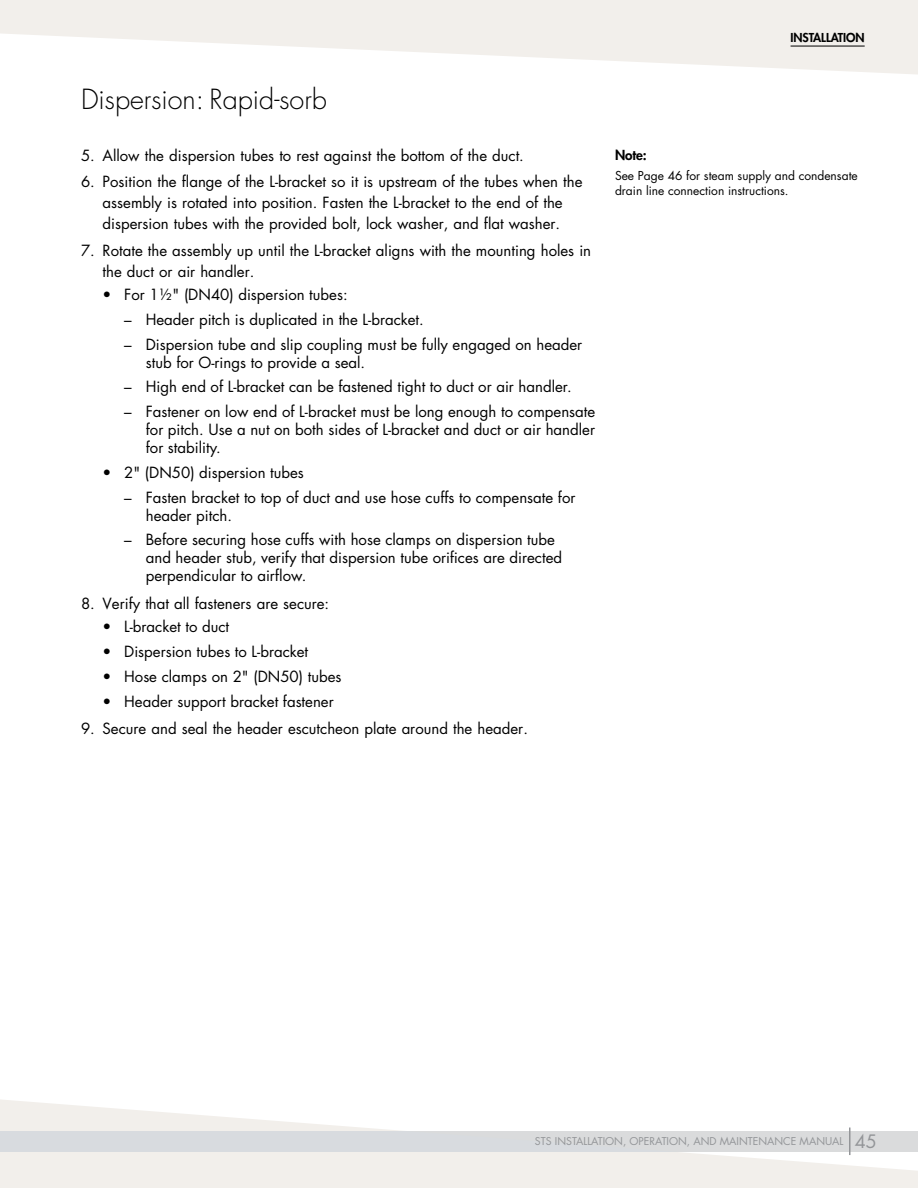
<style>
.page{position:relative;width:918px;height:1188px;background:#fff}
.page>*{position:absolute;margin:0;border:0;box-sizing:border-box;transform-origin:0 0}
.t1{font:300 27px "Futura Std";color:#000}
.t2{font:15px/18px "Futura Std";color:#000}
.t3{font:800 13.5px "Futura Std";color:#000}
.t4{font:12px/15px "Futura Std";color:#000}
.t5{font:800 12px "Futura Std";letter-spacing:-.005em;color:#000}
.t6{font:10.5px "Futura Std";color:#939598}
.s1{font-size:18px}
</style>
<div class="page">
<svg style="left:0;top:0;width:918px;height:74px;fill:#f2efeb"></svg>
<svg style="left:0;top:1099px;width:918px;height:89px;fill:#f2efeb"></svg>
<svg style="left:849px;top:1128px;width:1px;height:27px"></svg>
<hr style="left:791px;top:46px;width:74px;height:1px;background:#000">
<h1 class="t1" style="left:81px;top:82px;width:248px">Dispersion: Rapid-sorb</h1>
<p class="t2" style="left:81px;top:147px;width:444px">5. Allow the dispersion tubes to rest against the bottom of the duct.</p>
<p class="t2" style="left:81px;top:171px;width:503px;line-height:21px;text-align:center">6. Position the flange of the L-bracket so it is upstream of the tubes when the assembly is rotated into position. Fasten the L-bracket to the end of the dispersion tubes with the provided bolt, lock washer, and flat washer.</p>
<p class="t2" style="left:103px;top:240px;width:490px;line-height:21px;text-indent:-22px">7. Rotate the assembly up until the L-bracket aligns with the mounting holes in the duct or air handler.</p>
<p class="t2" style="left:103px;top:286px;width:247px">• For 1½" (DN40) dispersion tubes:</p>
<p class="t2" style="left:124px;top:310px;width:301px">– Header pitch is duplicated in the L-bracket.</p>
<p class="t2" style="left:146px;top:335px;width:438px;text-indent:-22px">– Dispersion tube and slip coupling must be fully engaged on header stub for O‑rings to provide a seal.</p>
<p class="t2" style="left:124px;top:378px;width:449px">– High end of L-bracket can be fastened tight to duct or air handler.</p>
<p class="t2" style="left:146px;top:403px;width:451px;text-align:justify;text-indent:-22px">– Fastener on low end of L-bracket must be long enough to compensate for pitch. Use a nut on both sides of L-bracket and duct or air handler for stability.</p>
<p class="t2" style="left:103px;top:463px;width:203px">• 2" (DN50) dispersion tubes</p>
<p class="t2" style="left:146px;top:488px;width:431px;text-indent:-22px">– Fasten bracket to top of duct and use hose cuffs to compensate for header pitch.</p>
<p class="t2" style="left:146px;top:531px;width:418px;text-indent:-22px">– Before securing hose cuffs with hose clamps on dispersion tube and header stub, verify that dispersion tube orifices are directed perpendicular to airflow.</p>
<p class="t2" style="left:81px;top:595px;width:250px">8. Verify that all fasteners are secure:</p>
<p class="t2" style="left:103px;top:618px;width:128px">• L-bracket to duct</p>
<p class="t2" style="left:103px;top:643px;width:207px">• Dispersion tubes to L-bracket</p>
<p class="t2" style="left:103px;top:668px;width:240px">• Hose clamps on 2" (DN50) tubes</p>
<p class="t2" style="left:103px;top:692px;width:233px">• Header support bracket fastener</p>
<p class="t2" style="left:81px;top:720px;width:448px">9. Secure and seal the header escutcheon plate around the header.</p>
<p class="t5" style="left:791px;top:30px;width:76px">INSTALLATION</p>
<p class="t3" style="left:615px;top:146px;width:33px">Note:</p>
<p class="t4" style="left:615px;top:168px;width:244px">See Page 46 for steam supply and condensate drain line connection instructions.</p>
<p class="t6" style="left:535px;top:1135px;width:344px">STS INSTALLATION, OPERATION, AND MAINTENANCE MANUAL <span class="s1">45</span></p>
</div>
